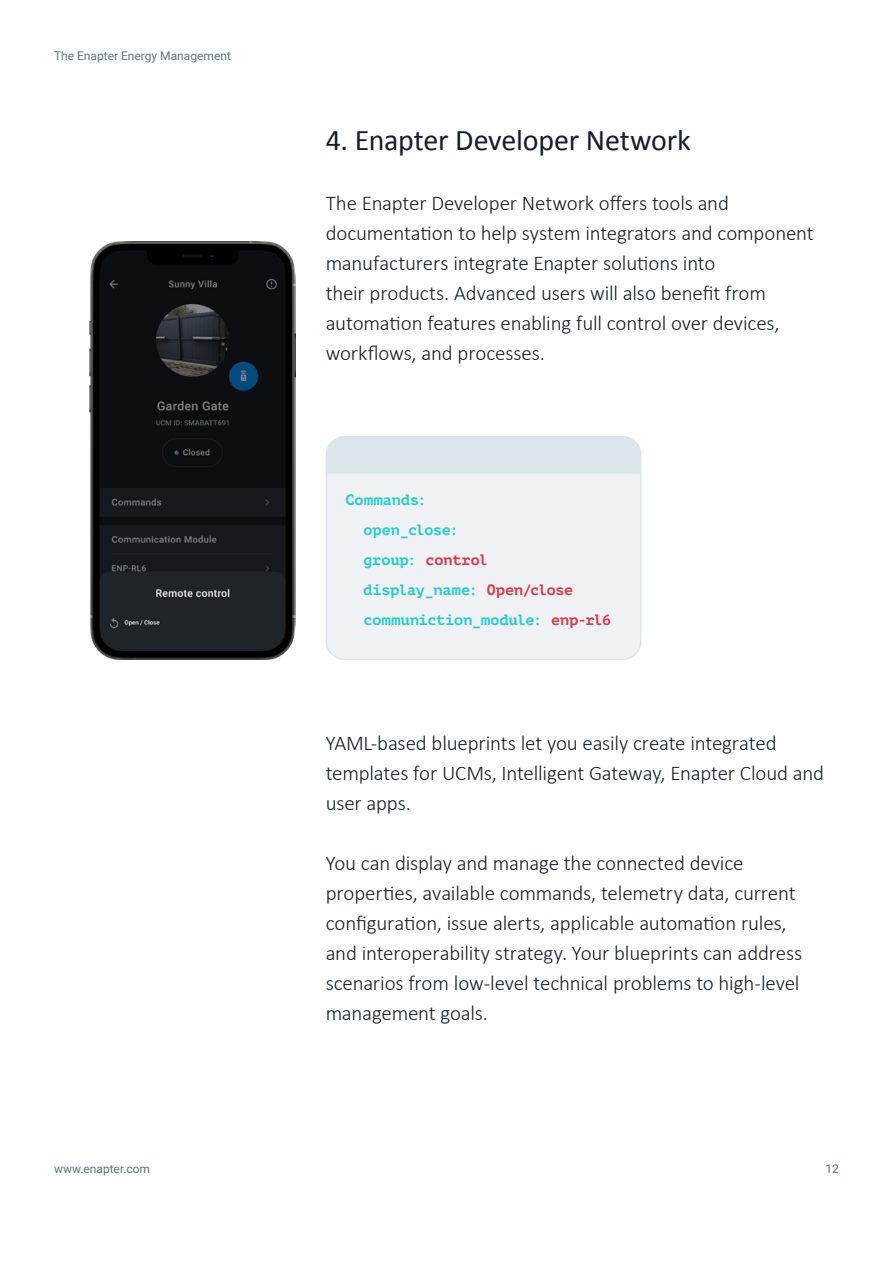
<style>
.page{position:relative;width:893px;height:1263px;background:#fff}
.page>*{position:absolute;margin:0;border:0;box-sizing:border-box;transform-origin:0 0}
.t1{font:30px "Calibri";letter-spacing:-.01em;color:#161e2e}
.t2{font:300 21px/30px "Calibri";letter-spacing:-.01em;color:#161e2e}
.t3{font:700 15px/30px "PT Mono";letter-spacing:.005em;color:#28cdcd}
.t4{font:12px "Roboto";color:#59777f}
.t5{font:12px "Roboto";color:#5a6d74}
.s1{color:#d83c4e}
</style>
<div class="page">
<img style="left:90px;top:241px;width:206px;height:419px">
<div style="left:326px;top:437px;width:315px;height:222px;background:#eff1f5;border-radius:18px"></div>
<div style="left:326px;top:436px;width:315px;height:224px;border:2px solid #dae6ea;border-radius:18px"></div>
<div style="left:326px;top:437px;width:315px;height:37px;background:#dce7eb"></div>
<p class="t4" style="left:54px;top:48px;width:178px">The Enapter Energy Management</p>
<h1 class="t1" style="left:326px;top:122px;width:367px">4. Enapter Developer Network</h1>
<p class="t2" style="left:326px;top:188px;width:490px">The Enapter Developer Network offers tools and documentation to help system integrators and component manufacturers integrate Enapter solutions into<br>their products. Advanced users will also benefit from automation features enabling full control over devices, workflows, and processes.</p>
<p class="t3" style="left:364px;top:485px;width:249px;text-indent:-18px">Commands:<br>open_close:<br>group: <span class="s1">control<br></span>display_name: <span class="s1">Open/close </span>communiction_module: <span class="s1">enp-rl6</span></p>
<p class="t2" style="left:326px;top:728px;width:500px">YAML-based blueprints let you easily create integrated templates for UCMs, Intelligent Gateway, Enapter Cloud and user apps.</p>
<p class="t2" style="left:326px;top:848px;width:478px">You can display and manage the connected device properties, available commands, telemetry data, current configuration, issue alerts, applicable automation rules, and interoperability strategy. Your blueprints can address scenarios from low-level technical problems to high-level management goals.</p>
<p class="t4" style="left:54px;top:1160px;width:98px">www.enapter.com</p>
<p class="t5" style="left:825px;top:1160px;width:15px">12</p>
</div>
